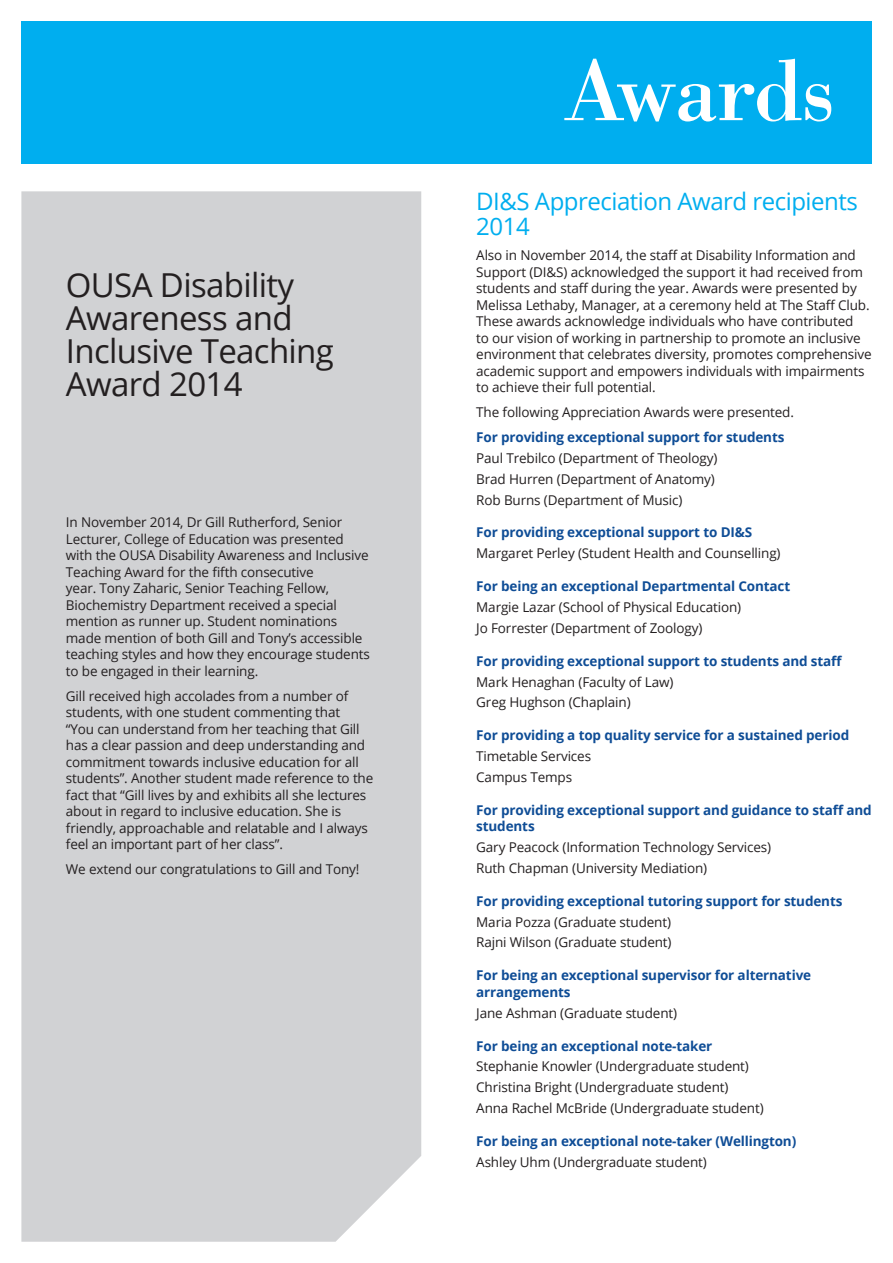
<style>
.page{position:relative;width:893px;height:1263px;background:#fff}
.page>*{position:absolute;margin:0;border:0;box-sizing:border-box;transform-origin:0 0}
.Subject_Header{font:90px "Bodoni Std";letter-spacing:-.03em;color:#fff}
.header_1{font:33px/33px "Open Sans";letter-spacing:-.02em;color:#231f20}
.header_1-2{font:24px/25.5px "Open Sans";letter-spacing:-.02em;color:#00aeef}
.body_text{font:13.5px/16.5px "Open Sans";letter-spacing:-.01em;color:#231f20}
.body_text-2{font:700 13.5px/16.5px "Open Sans";letter-spacing:-.01em;color:#0f4d96}
</style>
<div class="page">
<div style="left:21px;top:191px;width:400px;height:1051px;background:#d1d2d4"></div>
<div style="left:21px;top:21px;width:851px;height:143px;background:#00aeef"></div>
<p class="header_1" style="left:66px;top:268px;width:270px">OUSA Disability<br>Awareness and<br>Inclusive Teaching<br>Award 2014</p>
<p class="body_text" style="left:66px;top:514px;width:305px">In November 2014, Dr Gill Rutherford, Senior Lecturer, College of Education was presented with the OUSA Disability Awareness and Inclusive Teaching Award for the fifth consecutive<br>year. Tony Zaharic, Senior Teaching Fellow, Biochemistry Department received a special mention as runner up. Student nominations made mention of both Gill and Tony’s accessible teaching styles and how they encourage students to be engaged in their learning.</p>
<p class="body_text" style="left:66px;top:687px;width:309px">Gill received high accolades from a number of students, with one student commenting that<br>“You can understand from her teaching that Gill has a clear passion and deep understanding and commitment towards inclusive education for all students”. Another student made reference to the fact that “Gill lives by and exhibits all she lectures about in regard to inclusive education. She is friendly, approachable and relatable and I always feel an important part of her class”.</p>
<p class="body_text" style="left:66px;top:861px;width:295px">We extend our congratulations to Gill and Tony!</p>
<p class="Subject_Header" style="left:564px;top:36px;width:273px">Awards</p>
<p class="header_1-2" style="left:476px;top:188px;width:383px">DI&amp;S Appreciation Award recipients<br>2014</p>
<p class="body_text" style="left:476px;top:247px;width:397px">Also in November 2014, the staff at Disability Information and Support (DI&amp;S) acknowledged the support it had received from students and staff during the year. Awards were presented by Melissa Lethaby, Manager, at a ceremony held at The Staff Club.<br>These awards acknowledge individuals who have contributed<br>to our vision of working in partnership to promote an inclusive environment that celebrates diversity, promotes comprehensive academic support and empowers individuals with impairments to achieve their full potential.</p>
<p class="body_text" style="left:476px;top:404px;width:319px">The following Appreciation Awards were presented.</p>
<p class="body_text-2" style="left:476px;top:429px;width:310px">For providing exceptional support for students</p>
<p class="body_text" style="left:476px;top:449px;width:243px">Paul Trebilco (Department of Theology)</p>
<p class="body_text" style="left:476px;top:470px;width:240px">Brad Hurren (Department of Anatomy)</p>
<p class="body_text" style="left:476px;top:491px;width:208px">Rob Burns (Department of Music)</p>
<p class="body_text-2" style="left:476px;top:524px;width:278px">For providing exceptional support to DI&amp;S</p>
<p class="body_text" style="left:476px;top:545px;width:306px">Margaret Perley (Student Health and Counselling)</p>
<p class="body_text-2" style="left:476px;top:578px;width:315px">For being an exceptional Departmental Contact</p>
<p class="body_text" style="left:476px;top:598px;width:266px">Margie Lazar (School of Physical Education)</p>
<p class="body_text" style="left:476px;top:619px;width:228px">Jo Forrester (Department of Zoology)</p>
<p class="body_text-2" style="left:476px;top:652px;width:367px">For providing exceptional support to students and staff</p>
<p class="body_text" style="left:476px;top:673px;width:199px">Mark Henaghan (Faculty of Law)</p>
<p class="body_text" style="left:476px;top:694px;width:156px">Greg Hughson (Chaplain)</p>
<p class="body_text-2" style="left:476px;top:727px;width:374px">For providing a top quality service for a sustained period</p>
<p class="body_text" style="left:476px;top:747px;width:116px">Timetable Services</p>
<p class="body_text" style="left:476px;top:768px;width:97px">Campus Temps</p>
<p class="body_text-2" style="left:476px;top:801px;width:397px">For providing exceptional support and guidance to staff and students</p>
<p class="body_text" style="left:476px;top:838px;width:296px">Gary Peacock (Information Technology Services)</p>
<p class="body_text" style="left:476px;top:859px;width:232px">Ruth Chapman (University Mediation)</p>
<p class="body_text-2" style="left:476px;top:892px;width:368px">For providing exceptional tutoring support for students</p>
<p class="body_text" style="left:476px;top:913px;width:196px">Maria Pozza (Graduate student)</p>
<p class="body_text" style="left:476px;top:934px;width:197px">Rajni Wilson (Graduate student)</p>
<p class="body_text-2" style="left:476px;top:967px;width:336px">For being an exceptional supervisor for alternative arrangements</p>
<p class="body_text" style="left:476px;top:1004px;width:202px">Jane Ashman (Graduate student)</p>
<p class="body_text-2" style="left:476px;top:1037px;width:238px">For being an exceptional note-taker</p>
<p class="body_text" style="left:476px;top:1058px;width:274px">Stephanie Knowler (Undergraduate student)</p>
<p class="body_text" style="left:476px;top:1078px;width:254px">Christina Bright (Undergraduate student)</p>
<p class="body_text" style="left:476px;top:1099px;width:289px">Anna Rachel McBride (Undergraduate student)</p>
<p class="body_text-2" style="left:476px;top:1132px;width:322px">For being an exceptional note-taker (Wellington)</p>
<p class="body_text" style="left:476px;top:1153px;width:232px">Ashley Uhm (Undergraduate student)</p>
</div>
